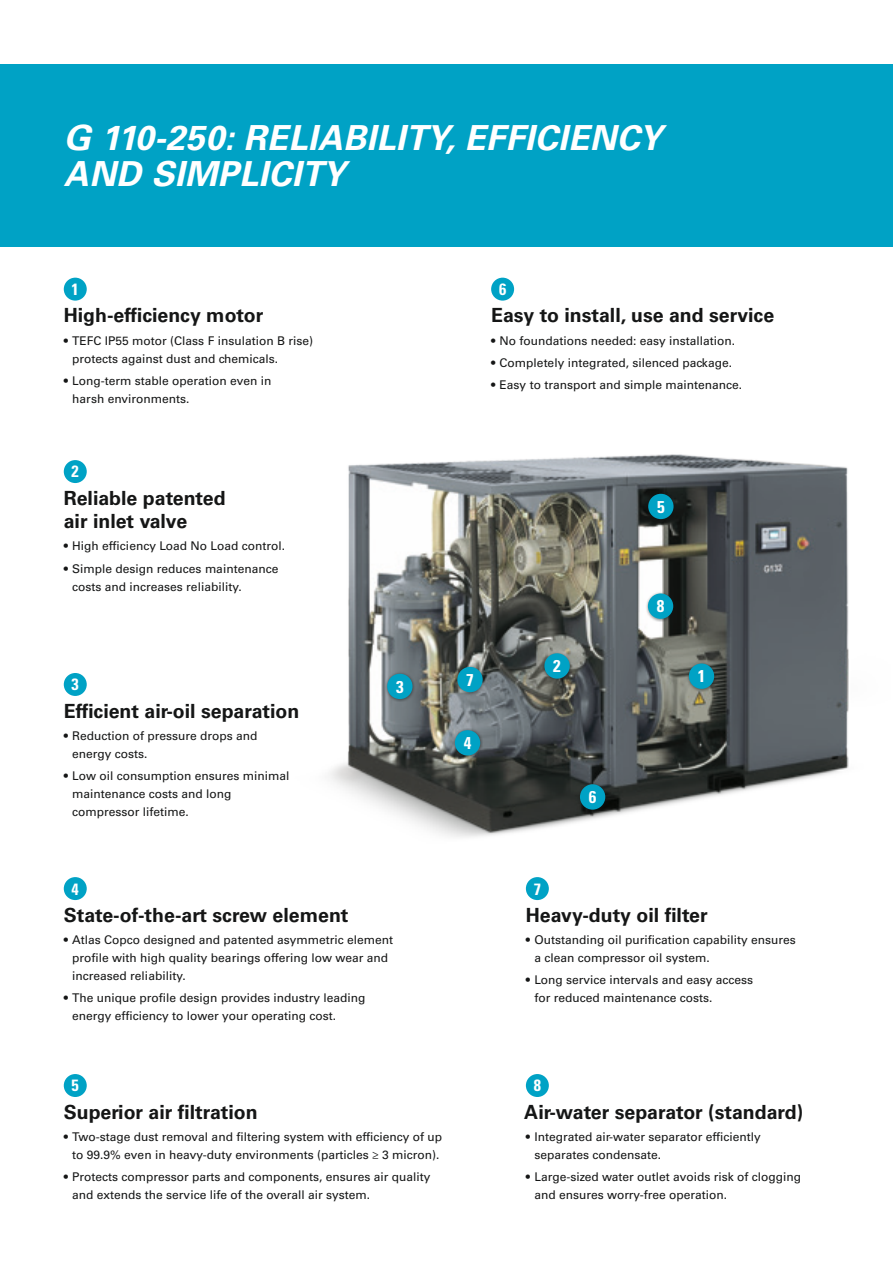
<style>
.page{position:relative;width:893px;height:1263px;background:#fff}
.page>*{position:absolute;margin:0;border:0;box-sizing:border-box;transform-origin:0 0}
.t1{font:italic 700 34.5px/36px "Univers LT Std";letter-spacing:.01em;color:#fff}
.t2{font:700 19.5px/23.4px "Univers LT Std";color:#151616}
.t3{font:700 condensed 17.1px "Univers LT Std";color:#fff}
.t4{font:700 condensed 16.35px "Univers LT Std";color:#fff}
.t5{font:12px/18px "Univers LT Std";color:#151616}
</style>
<div class="page">
<img style="left:329px;top:454px;width:520px;height:383px">
<div style="left:0;top:64px;width:893px;height:183px;background:#00a2c5"></div>
<div style="left:526px;top:1074px;width:23px;height:23px;background:#00a2c5;border-radius:50%"></div>
<div style="left:526px;top:877px;width:23px;height:23px;background:#00a2c5;border-radius:50%"></div>
<div style="left:64px;top:1074px;width:23px;height:23px;background:#00a2c5;border-radius:50%"></div>
<div style="left:64px;top:877px;width:23px;height:23px;background:#00a2c5;border-radius:50%"></div>
<div style="left:491px;top:278px;width:23px;height:23px;background:#00a2c5;border-radius:50%"></div>
<div style="left:64px;top:673px;width:23px;height:23px;background:#00a2c5;border-radius:50%"></div>
<div style="left:64px;top:278px;width:23px;height:23px;background:#00a2c5;border-radius:50%"></div>
<div style="left:64px;top:460px;width:23px;height:23px;background:#00a2c5;border-radius:50%"></div>
<div style="left:385px;top:672px;width:30px;height:30px;background:#151616;opacity:.5"></div>
<div style="left:387px;top:674px;width:26px;height:25px;background:#00a2c5;border-radius:50%"></div>
<div style="left:455px;top:665px;width:31px;height:30px;background:#151616;opacity:.5"></div>
<div style="left:457px;top:667px;width:26px;height:25px;background:#00a2c5;border-radius:50%"></div>
<div style="left:453px;top:728px;width:30px;height:31px;background:#151616;opacity:.5"></div>
<div style="left:455px;top:730px;width:25px;height:25px;background:#00a2c5;border-radius:50%"></div>
<div style="left:578px;top:782px;width:30px;height:31px;background:#151616;opacity:.5"></div>
<div style="left:580px;top:784px;width:25px;height:26px;background:#00a2c5;border-radius:50%"></div>
<div style="left:542px;top:651px;width:31px;height:31px;background:#151616;opacity:.5"></div>
<div style="left:544px;top:653px;width:26px;height:26px;background:#00a2c5;border-radius:50%"></div>
<div style="left:687px;top:661px;width:30px;height:31px;background:#151616;opacity:.5"></div>
<div style="left:689px;top:663px;width:25px;height:26px;background:#00a2c5;border-radius:50%"></div>
<div style="left:646px;top:591px;width:30px;height:31px;background:#151616;opacity:.5"></div>
<div style="left:648px;top:593px;width:25px;height:26px;background:#00a2c5;border-radius:50%"></div>
<div style="left:646px;top:492px;width:30px;height:30px;background:#151616;opacity:.5"></div>
<div style="left:648px;top:494px;width:25px;height:25px;background:#00a2c5;border-radius:50%"></div>
<h1 class="t1" style="left:64px;top:120px;width:600px">G 110-250: RELIABILITY, EFFICIENCY<br>AND SIMPLICITY</h1>
<h3 class="t4" style="left:72px;top:279px;width:9px">1</h3>
<h2 class="t2" style="left:64px;top:304px;width:201px">High-efficiency motor</h2>
<p class="t5" style="left:72px;top:331px;width:242px;text-indent:-9px">• TEFC IP55 motor (Class F insulation B rise) protects against dust and chemicals.</p>
<p class="t5" style="left:72px;top:372px;width:201px;text-indent:-9px">• Long-term stable operation even in harsh environments.</p>
<h3 class="t4" style="left:72px;top:462px;width:9px">2</h3>
<h2 class="t2" style="left:64px;top:486px;width:163px">Reliable patented air inlet valve</h2>
<p class="t5" style="left:64px;top:537px;width:223px">• High efficiency Load No Load control.</p>
<p class="t5" style="left:72px;top:559px;width:208px;text-indent:-9px">• Simple design reduces maintenance costs and increases reliability.</p>
<h3 class="t4" style="left:72px;top:674px;width:9px">3</h3>
<h2 class="t2" style="left:64px;top:699px;width:237px">Efficient air-oil separation</h2>
<p class="t5" style="left:72px;top:727px;width:187px;text-indent:-9px">• Reduction of pressure drops and energy costs.</p>
<p class="t5" style="left:72px;top:767px;width:219px;text-indent:-9px">• Low oil consumption ensures minimal maintenance costs and long compressor lifetime.</p>
<h3 class="t3" style="left:396px;top:676px;width:9px">3</h3>
<h3 class="t4" style="left:499px;top:279px;width:9px">6</h3>
<h2 class="t2" style="left:491px;top:304px;width:285px">Easy to install, use and service</h2>
<p class="t5" style="left:491px;top:331px;width:245px">• No foundations needed: easy installation.</p>
<p class="t5" style="left:491px;top:354px;width:242px">• Completely integrated, silenced package.</p>
<p class="t5" style="left:491px;top:376px;width:252px">• Easy to transport and simple maintenance.</p>
<h3 class="t3" style="left:466px;top:669px;width:9px">7</h3>
<h3 class="t3" style="left:464px;top:732px;width:9px">4</h3>
<h3 class="t3" style="left:553px;top:656px;width:9px">2</h3>
<h3 class="t3" style="left:589px;top:786px;width:9px">6</h3>
<h3 class="t3" style="left:657px;top:496px;width:9px">5</h3>
<h3 class="t3" style="left:657px;top:596px;width:9px">8</h3>
<h3 class="t3" style="left:698px;top:666px;width:9px">1</h3>
<h3 class="t4" style="left:72px;top:879px;width:9px">4</h3>
<h2 class="t2" style="left:64px;top:903px;width:286px">State-of-the-art screw element</h2>
<p class="t5" style="left:72px;top:931px;width:322px;text-indent:-9px">• Atlas Copco designed and patented asymmetric element profile with high quality bearings offering low wear and increased reliability.</p>
<p class="t5" style="left:72px;top:989px;width:295px;text-indent:-9px">• The unique profile design provides industry leading energy efficiency to lower your operating cost.</p>
<h3 class="t4" style="left:72px;top:1075px;width:9px">5</h3>
<h2 class="t2" style="left:64px;top:1100px;width:195px">Superior air filtration</h2>
<p class="t5" style="left:64px;top:1128px;width:380px;text-align:center">• Two-stage dust removal and filtering system with efficiency of up to 99.9% even in heavy-duty environments (particles ≥ 3 micron).</p>
<p class="t5" style="left:72px;top:1168px;width:360px;text-indent:-9px">• Protects compressor parts and components, ensures air quality and extends the service life of the overall air system.</p>
<h3 class="t4" style="left:534px;top:879px;width:9px">7</h3>
<h2 class="t2" style="left:526px;top:903px;width:183px">Heavy-duty oil filter</h2>
<p class="t5" style="left:534px;top:931px;width:263px;text-indent:-9px">• Outstanding oil purification capability ensures a clean compressor oil system.</p>
<p class="t5" style="left:534px;top:971px;width:220px;text-indent:-9px">• Long service intervals and easy access for reduced maintenance costs.</p>
<h3 class="t4" style="left:534px;top:1075px;width:9px">8</h3>
<h2 class="t2" style="left:524px;top:1100px;width:280px">Air-water separator (standard)</h2>
<p class="t5" style="left:534px;top:1128px;width:228px;text-indent:-9px">• Integrated air-water separator efficiently separates condensate.</p>
<p class="t5" style="left:534px;top:1168px;width:268px;text-indent:-9px">• Large-sized water outlet avoids risk of clogging and ensures worry-free operation.</p>
</div>
